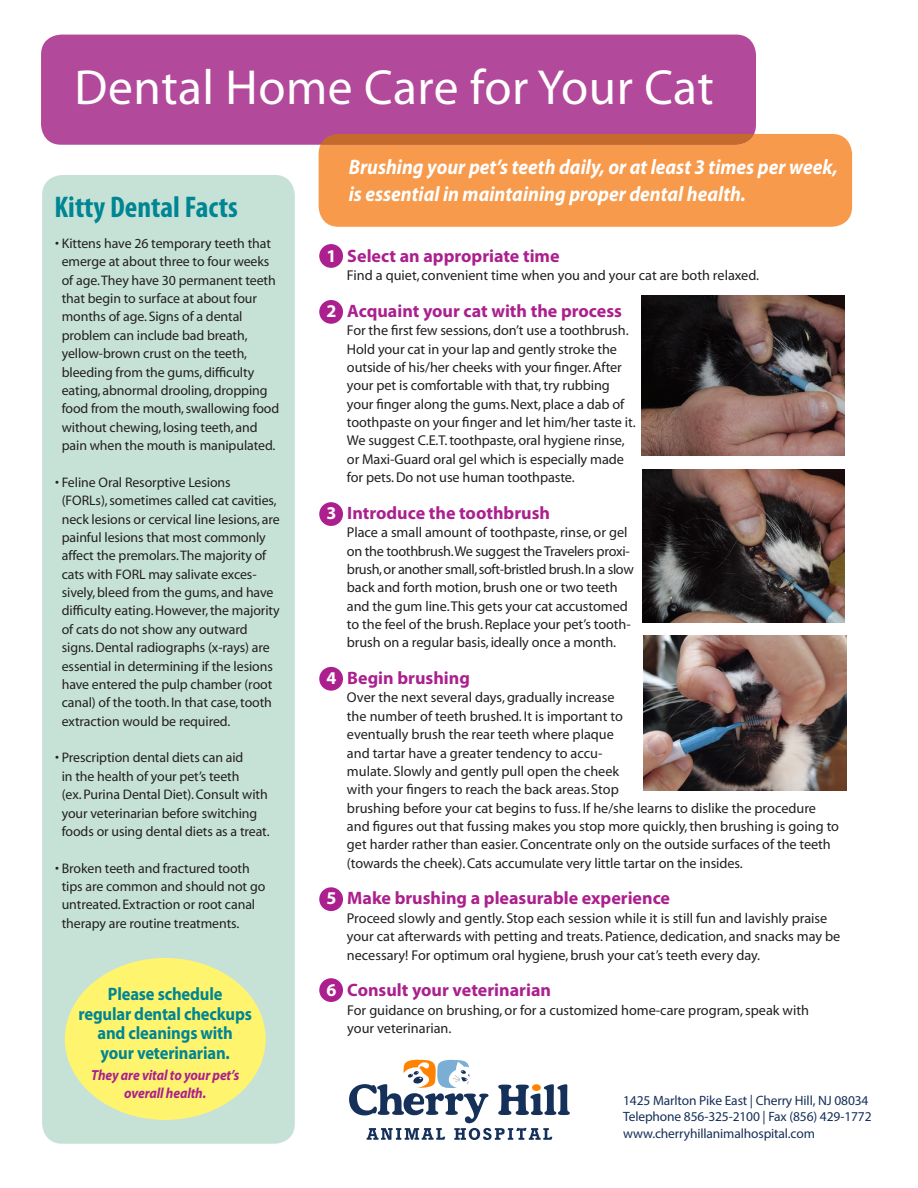
<style>
.page{position:relative;width:918px;height:1188px;background:#fff}
.page>*{position:absolute;margin:0;border:0;box-sizing:border-box;transform-origin:0 0}
.t1{font:49.5px "Myriad";letter-spacing:.01em;color:#fff}
.t2{font:700 condensed 30px "Myriad Pro";color:#008593}
.t3{font:italic 700 21px/27px "Myriad Pro";color:#fff;scale:.92 1}
.t4{font:700 18px "Myriad Pro";color:#ab208e}
.t5{font:700 18px/19.5px "Myriad Pro";letter-spacing:-.01em;color:#008593;text-align:center;scale:.92 1}
.t6{font:italic 700 14.7px/18px "Myriad Pro";letter-spacing:-.01em;color:#ab208e;text-align:center;scale:.92 1}
.t7{font:14.25px/18.3px "Myriad";letter-spacing:-.005em;color:#231f20}
.t8{font:13.8px/18.3px "Myriad";letter-spacing:-.005em;color:#231f20}
.t9{font:13.5px/16.2px "Myriad Pro";letter-spacing:-.01em;color:#153059}
.s1{color:#fff}
</style>
<div class="page">
<div style="left:41px;top:35px;width:715px;height:110px;background:#b3499b;border-radius:20px"></div>
<div style="left:319px;top:134px;width:533px;height:93px;background:#f79a4c"></div>
<svg style="left:320px;top:134px;width:434px;height:11px"></svg>
<div style="left:42px;top:175px;width:253px;height:969px;background:#c6e2d7;border-radius:20px"></div>
<div style="left:319px;top:244px;width:24px;height:24px;background:#ab208e;border-radius:50%"></div>
<div style="left:319px;top:300px;width:24px;height:24px;background:#ab208e;border-radius:50%"></div>
<div style="left:319px;top:502px;width:24px;height:24px;background:#ab208e;border-radius:50%"></div>
<div style="left:319px;top:667px;width:24px;height:24px;background:#ab208e;border-radius:50%"></div>
<div style="left:319px;top:887px;width:24px;height:24px;background:#ab208e;border-radius:50%"></div>
<div style="left:319px;top:978px;width:24px;height:24px;background:#ab208e;border-radius:50%"></div>
<div style="left:65px;top:958px;width:201px;height:162px;background:#fff46d;border-radius:50%"></div>
<img style="left:642px;top:296px;width:203px;height:159px">
<img style="left:643px;top:469px;width:202px;height:154px">
<img style="left:643px;top:635px;width:203px;height:155px">
<svg style="left:349px;top:1059px;width:221px;height:81px"></svg>
<div style="left:532px;top:1084px;width:9px;height:7px;background:#ff8200;border-radius:50%"></div>
<h1 class="t1" style="left:75px;top:63px;width:641px">Dental Home Care for Your Cat</h1>
<h2 class="t2" style="left:54px;top:190px;width:185px">Kitty Dental Facts</h2>
<p class="t8" style="left:62px;top:235px;width:219px;text-indent:-7px">• Kittens have 26 temporary teeth that emerge at about three to four weeks of age. They have 30 permanent teeth that begin to surface at about four months of age. Signs of a dental problem can include bad breath, yellow-brown crust on the teeth, bleeding from the gums, difficulty eating, abnormal drooling, dropping food from the mouth, swallowing food without chewing, losing teeth, and pain when the mouth is manipulated.</p>
<p class="t8" style="left:62px;top:474px;width:219px;text-indent:-7px">• Feline Oral Resorptive Lesions (FORLs), sometimes called cat cavities, neck lesions or cervical line lesions, are painful lesions that most commonly affect the premolars. The majority of cats with FORL may salivate exces&shy;sively, bleed from the gums, and have difficulty eating. However, the majority of cats do not show any outward signs. Dental radiographs (x-rays) are essential in determining if the lesions have entered the pulp chamber (root canal) of the tooth. In that case, tooth extraction would be required.</p>
<p class="t8" style="left:62px;top:749px;width:209px;text-indent:-7px">• Prescription dental diets can aid<br>in the health of your pet’s teeth<br>(ex. Purina Dental Diet). Consult with your veterinarian before switching foods or using dental diets as a treat.</p>
<p class="t8" style="left:62px;top:859px;width:205px;text-indent:-7px">• Broken teeth and fractured tooth tips are common and should not go untreated. Extraction or root canal therapy are routine treatments.</p>
<p class="t5" style="left:78px;top:985px;width:190px">Please schedule<br>regular dental checkups and cleanings with<br>your veterinarian.</p>
<p class="t6" style="left:91px;top:1066px;width:163px">They are vital to your pet’s overall health.</p>
<h3 class="t3" style="left:349px;top:154px;width:533px">Brushing your pet’s teeth daily, or at least 3 times per week, is essential in maintaining proper dental health.</h3>
<p class="t4" style="left:326px;top:246px;width:235px"><span class="s1">1</span> Select an appropriate time</p>
<p class="t7" style="left:347px;top:267px;width:414px">Find a quiet, convenient time when you and your cat are both relaxed.</p>
<p class="t4" style="left:326px;top:301px;width:297px"><span class="s1">2</span> Acquaint your cat with the process</p>
<p class="t7" style="left:347px;top:322px;width:290px">For the first few sessions, don’t use a toothbrush.<br>Hold your cat in your lap and gently stroke the outside of his/her cheeks with your finger. After your pet is comfortable with that, try rubbing your finger along the gums. Next, place a dab of toothpaste on your finger and let him/her taste it.<br>We suggest C.E.T. toothpaste, oral hygiene rinse, or Maxi-Guard oral gel which is especially made for pets. Do not use human toothpaste.</p>
<p class="t4" style="left:326px;top:503px;width:225px"><span class="s1">3</span> Introduce the toothbrush</p>
<p class="t7" style="left:347px;top:524px;width:288px">Place a small amount of toothpaste, rinse, or gel on the toothbrush. We suggest the Travelers proxi&shy;brush, or another small, soft-bristled brush. In a slow back and forth motion, brush one or two teeth and the gum line. This gets your cat accustomed to the feel of the brush. Replace your pet’s tooth&shy;brush on a regular basis, ideally once a month.</p>
<p class="t4" style="left:326px;top:668px;width:145px"><span class="s1">4</span> Begin brushing</p>
<p class="t7" style="left:347px;top:689px;width:494px">Over the next several days, gradually increase<br>the number of teeth brushed. It is important to<br>eventually brush the rear teeth where plaque<br>and tartar have a greater tendency to accu-<br>mulate. Slowly and gently pull open the cheek<br>with your fingers to reach the back areas. Stop<br>brushing before your cat begins to fuss. If he/she learns to dislike the procedure and figures out that fussing makes you stop more quickly, then brushing is going to get harder rather than easier. Concentrate only on the outside surfaces of the teeth (towards the cheek). Cats accumulate very little tartar on the insides.</p>
<p class="t4" style="left:326px;top:888px;width:345px"><span class="s1">5</span> Make brushing a pleasurable experience</p>
<p class="t7" style="left:347px;top:910px;width:495px">Proceed slowly and gently. Stop each session while it is still fun and lavishly praise your cat afterwards with petting and treats. Patience, dedication, and snacks may be necessary! For optimum oral hygiene, brush your cat’s teeth every day.</p>
<p class="t4" style="left:326px;top:980px;width:226px"><span class="s1">6</span> Consult your veterinarian</p>
<p class="t7" style="left:347px;top:1001px;width:463px">For guidance on brushing, or for a customized home-care program, speak with your veterinarian.</p>
<p class="t9" style="left:623px;top:1092px;width:250px">1425 Marlton Pike East | Cherry Hill, NJ 08034<br>Telephone 856-325-2100 | Fax (856) 429-1772 www.cherryhillanimalhospital.com</p>
</div>
